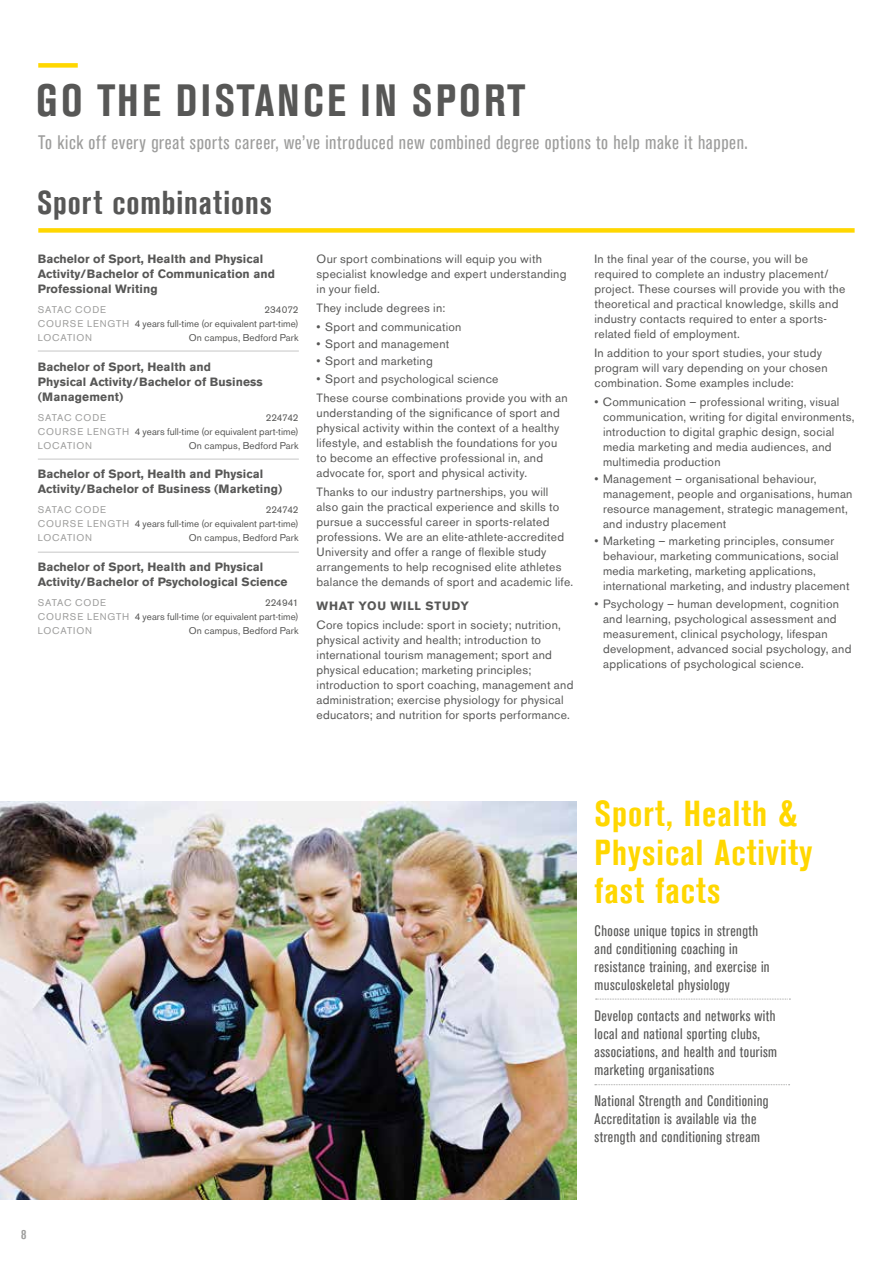
<style>
.page{position:relative;width:893px;height:1263px;background:#fff}
.page>*{position:absolute;margin:0;border:0;box-sizing:border-box;transform-origin:0 0}
.t1{font:700 condensed 45px "Akzidenz Grotesk BE";letter-spacing:.075em;color:#575756}
.t2{font:700 condensed 36px/38.2px "Akzidenz Grotesk BE";letter-spacing:.03em;color:#ffd700}
.t3{font:700 condensed 33px "Akzidenz Grotesk BE";letter-spacing:.025em;color:#575756}
.t4{font:condensed 19.5px "Akzidenz Grotesk Std";letter-spacing:.03em;color:#9d9d9c}
.t5{font:condensed 15.15px/18px "Akzidenz Grotesk Std";letter-spacing:.03em;color:#575756}
.t6{font:700 condensed 13.5px "Akzidenz Grotesk BE";color:#9d9d9c}
.t7{font:12px/15px "Akzidenz Grotesk BE";letter-spacing:.02em;color:#575756}
.t8{font:700 12px/15px "Akzidenz Grotesk BE";letter-spacing:.01em;color:#575756}
.t9{font:700 12px "Akzidenz Grotesk BE";letter-spacing:.065em;color:#575756}
.t10{font:9.75px/13.8px "Akzidenz Grotesk BE";letter-spacing:.01em;color:#575756;text-align:justify}
.t11{font:9.75px "Akzidenz Grotesk BE";letter-spacing:.08em;color:#9d9d9c}
.s1{color:#9d9d9c}
</style>
<div class="page">
<div style="left:38px;top:228px;width:817px;height:5px;background:#ffd700"></div>
<hr style="left:38px;top:351px;width:261px;height:1px;background:#c6c6c6">
<hr style="left:38px;top:459px;width:261px;height:1px;background:#c6c6c6">
<img style="left:0;top:801px;width:577px;height:398px">
<hr style="left:38px;top:552px;width:261px;height:1px;background:#c6c6c6">
<div style="left:38px;top:63px;width:40px;height:5px;background:#ffd700"></div>
<svg style="left:596px;top:999px;width:194px;height:1px"></svg>
<svg style="left:595px;top:1084px;width:195px;height:1px"></svg>
<h1 class="t1" style="left:36px;top:75px;width:491px">GO THE DISTANCE IN SPORT</h1>
<h3 class="t4" style="left:38px;top:131px;width:711px">To kick off every great sports career, we’ve introduced new combined degree options to help make it happen.</h3>
<h3 class="t3" style="left:37px;top:183px;width:237px">Sport combinations</h3>
<p class="t8" style="left:38px;top:251px;width:239px">Bachelor of Sport, Health and Physical<br>Activity/Bachelor of Communication and<br>Professional Writing</p>
<p class="t11" style="left:38px;top:304px;width:70px">SATAC CODE</p>
<p class="t10" style="left:38px;top:303px;width:262px;text-indent:227px">234072<br><span class="s1">COURSE LENGTH</span> 4 years full-time (or equivalent part-time)<br><span class="s1">LOCATION</span></p>
<p class="t10" style="left:189px;top:331px;width:111px">On campus, Bedford Park</p>
<p class="t8" style="left:38px;top:359px;width:226px">Bachelor of Sport, Health and<br>Physical Activity/Bachelor of Business (Management)</p>
<p class="t11" style="left:38px;top:412px;width:70px">SATAC CODE</p>
<p class="t10" style="left:38px;top:411px;width:262px;text-indent:228px">224742<br><span class="s1">COURSE LENGTH</span> 4 years full-time (or equivalent part-time)<br><span class="s1">LOCATION</span></p>
<p class="t10" style="left:189px;top:438px;width:111px">On campus, Bedford Park</p>
<p class="t8" style="left:38px;top:467px;width:246px">Bachelor of Sport, Health and Physical<br>Activity/Bachelor of Business (Marketing)</p>
<p class="t11" style="left:38px;top:504px;width:70px">SATAC CODE</p>
<p class="t10" style="left:38px;top:503px;width:262px;text-indent:228px">224742<br><span class="s1">COURSE LENGTH</span> 4 years full-time (or equivalent part-time)<br><span class="s1">LOCATION</span></p>
<p class="t10" style="left:189px;top:530px;width:111px">On campus, Bedford Park</p>
<p class="t8" style="left:38px;top:560px;width:251px">Bachelor of Sport, Health and Physical<br>Activity/Bachelor of Psychological Science</p>
<p class="t11" style="left:38px;top:597px;width:70px">SATAC CODE</p>
<p class="t10" style="left:38px;top:596px;width:262px;text-indent:227px">224941<br><span class="s1">COURSE LENGTH</span> 4 years full-time (or equivalent part-time)<br><span class="s1">LOCATION</span></p>
<p class="t10" style="left:189px;top:623px;width:111px">On campus, Bedford Park</p>
<p class="t7" style="left:317px;top:251px;width:251px">Our sport combinations will equip you with specialist knowledge and expert understanding in your field.</p>
<p class="t7" style="left:317px;top:300px;width:130px">They include degrees in:</p>
<p class="t7" style="left:317px;top:319px;width:146px">• Sport and communication</p>
<p class="t7" style="left:317px;top:337px;width:134px">• Sport and management</p>
<p class="t7" style="left:317px;top:354px;width:118px">• Sport and marketing</p>
<p class="t7" style="left:317px;top:369px;width:253px;line-height:19.2px">• Sport and psychological science<br>These course combinations provide you with an</p>
<p class="t7" style="left:317px;top:405px;width:245px">understanding of the significance of sport and physical activity within the context of a healthy lifestyle, and establish the foundations for you to become an effective professional in, and advocate for, sport and physical activity.</p>
<p class="t7" style="left:317px;top:484px;width:258px">Thanks to our industry partnerships, you will<br>also gain the practical experience and skills to pursue a successful career in sports-related professions. We are an elite-athlete-accredited University and offer a range of flexible study arrangements to help recognised elite athletes balance the demands of sport and academic life.</p>
<p class="t9" style="left:317px;top:598px;width:154px">WHAT YOU WILL STUDY</p>
<p class="t7" style="left:317px;top:617px;width:258px">Core topics include: sport in society; nutrition, physical activity and health; introduction to international tourism management; sport and physical education; marketing principles; introduction to sport coaching, management and administration; exercise physiology for physical educators; and nutrition for sports performance.</p>
<p class="t7" style="left:594px;top:251px;width:252px">In the final year of the course, you will be required to complete an industry placement/ project. These courses will provide you with the theoretical and practical knowledge, skills and industry contacts required to enter a sports&shy;related field of employment.</p>
<p class="t7" style="left:594px;top:345px;width:235px">In addition to your sport studies, your study program will vary depending on your chosen combination. Some examples include:</p>
<p class="t7" style="left:603px;top:394px;width:253px;text-indent:-9px">• Communication – professional writing, visual communication, writing for digital environments, introduction to digital graphic design, social media marketing and media audiences, and multimedia production</p>
<p class="t7" style="left:603px;top:472px;width:251px;text-indent:-9px">• Management – organisational behaviour, management, people and organisations, human resource management, strategic management, and industry placement</p>
<p class="t7" style="left:603px;top:534px;width:248px;text-indent:-9px">• Marketing – marketing principles, consumer behaviour, marketing communications, social media marketing, marketing applications, international marketing, and industry placement</p>
<p class="t7" style="left:603px;top:596px;width:250px;text-indent:-9px">• Psychology – human development, cognition and learning, psychological assessment and measurement, clinical psychology, lifespan development, advanced social psychology, and applications of psychological science.</p>
<h2 class="t2" style="left:595px;top:795px;width:219px">Sport, Health &amp;<br>Physical Activity fast facts</h2>
<p class="t5" style="left:595px;top:922px;width:177px">Choose unique topics in strength and conditioning coaching in resistance training, and exercise in musculoskeletal physiology</p>
<p class="t5" style="left:595px;top:1007px;width:184px">Develop contacts and networks with local and national sporting clubs, associations, and health and tourism marketing organisations</p>
<p class="t5" style="left:595px;top:1092px;width:176px">National Strength and Conditioning<br>Accreditation is available via the strength and conditioning stream</p>
<p class="t6" style="left:21px;top:1227px;width:7px">8</p>
</div>
